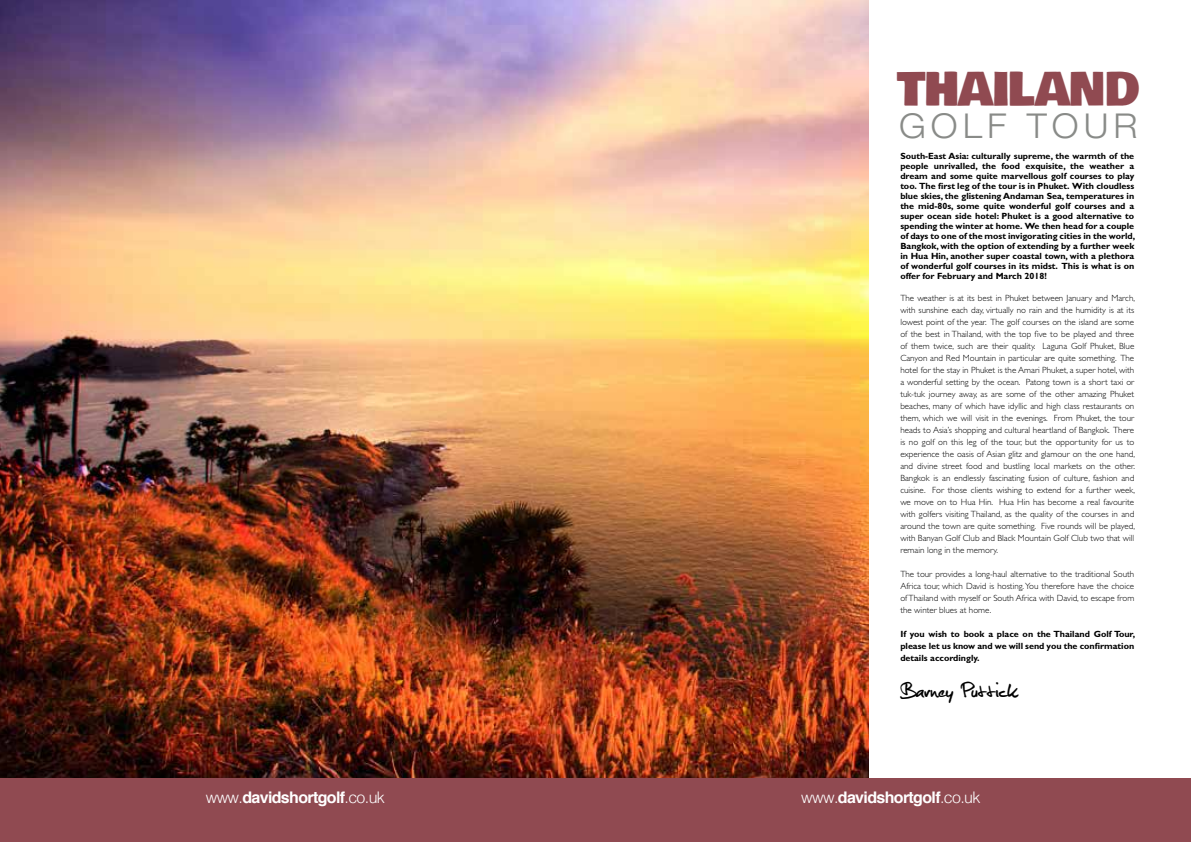
<style>
.page{position:relative;width:1191px;height:842px;background:#fff}
.page>*{position:absolute;margin:0;border:0;box-sizing:border-box;transform-origin:0 0}
.t1{font:45.1px "Bowlby One";letter-spacing:-.02em;color:#904a51;scale:.96 1}
.t2{font:300 34.1px "Helvetica Neue";letter-spacing:.14em;color:#898b88;scale:1.06 1}
.t3{font:28.5px "Christopherhand";color:#000}
.t4{font:700 16px "Helvetica";letter-spacing:-.04em;color:#fff}
.t5{font:300 9px/12px "Gill Sans Std";color:#000;text-align:justify}
.t6{font:700 9px/10px "Gill Sans Std";color:#000;text-align:justify}
.s1{font-weight:300}
</style>
<div class="page">
<img style="left:0;top:0;width:868px;height:779px">
<div style="left:0;top:779px;width:1191px;height:63px;background:#904a51"></div>
<h1 class="t1" style="left:897px;top:55px;width:254px">THAILAND</h1>
<h2 class="t2" style="left:899px;top:98px;width:226px">GOLF TOUR</h2>
<p class="t6" style="left:900px;top:151px;width:236px">South-East Asia: culturally supreme, the warmth of the people unrivalled, the food exquisite, the weather a dream and some quite marvellous golf courses to play too. The first leg of the tour is in Phuket. With cloudless blue skies, the glistening Andaman Sea, temperatures in the mid-80s, some quite wonderful golf courses and a super ocean side hotel: Phuket is a good alternative to spending the winter at home. We then head for a couple of days to one of the most invigorating cities in the world, Bangkok, with the option of extending by a further week in Hua Hin, another super coastal town, with a plethora of wonderful golf courses in its midst. This is what is on offer for February and March 2018!</p>
<p class="t5" style="left:900px;top:292px;width:236px">The weather is at its best in Phuket between January and March, with sunshine each day, virtually no rain and the humidity is at its lowest point of the year. The golf courses on the island are some of the best in Thailand, with the top five to be played and three of them twice, such are their quality. Laguna Golf Phuket, Blue Canyon and Red Mountain in particular are quite something. The hotel for the stay in Phuket is the Amari Phuket, a super hotel, with a wonderful setting by the ocean. Patong town is a short taxi or tuk-tuk journey away, as are some of the other amazing Phuket beaches, many of which have idyllic and high class restaurants on them, which we will visit in the evenings. From Phuket, the tour heads to Asia’s shopping and cultural heartland of Bangkok. There is no golf on this leg of the tour, but the opportunity for us to experience the oasis of Asian glitz and glamour on the one hand, and divine street food and bustling local markets on the other.<br>Bangkok is an endlessly fascinating fusion of culture, fashion and cuisine. For those clients wishing to extend for a further week, we move on to Hua Hin. Hua Hin has become a real favourite with golfers visiting Thailand, as the quality of the courses in and around the town are quite something. Five rounds will be played, with Banyan Golf Club and Black Mountain Golf Club two that will remain long in the memory.</p>
<p class="t5" style="left:900px;top:568px;width:235px">The tour provides a long-haul alternative to the traditional South Africa tour, which David is hosting. You therefore have the choice of Thailand with myself or South Africa with David, to escape from the winter blues at home.</p>
<p class="t6" style="left:900px;top:628px;width:236px;line-height:12px">If you wish to book a place on the Thailand Golf Tour, please let us know and we will send you the confirmation details accordingly.</p>
<h3 class="t3" style="left:900px;top:678px;width:119px">Barney Puttick</h3>
<h3 class="t4" style="left:206px;top:784px;width:181px"><span class="s1">www.</span>davidshortgolf<span class="s1">.co.uk</span></h3>
<h3 class="t4" style="left:801px;top:784px;width:181px"><span class="s1">www.</span>davidshortgolf<span class="s1">.co.uk</span></h3>
</div>
